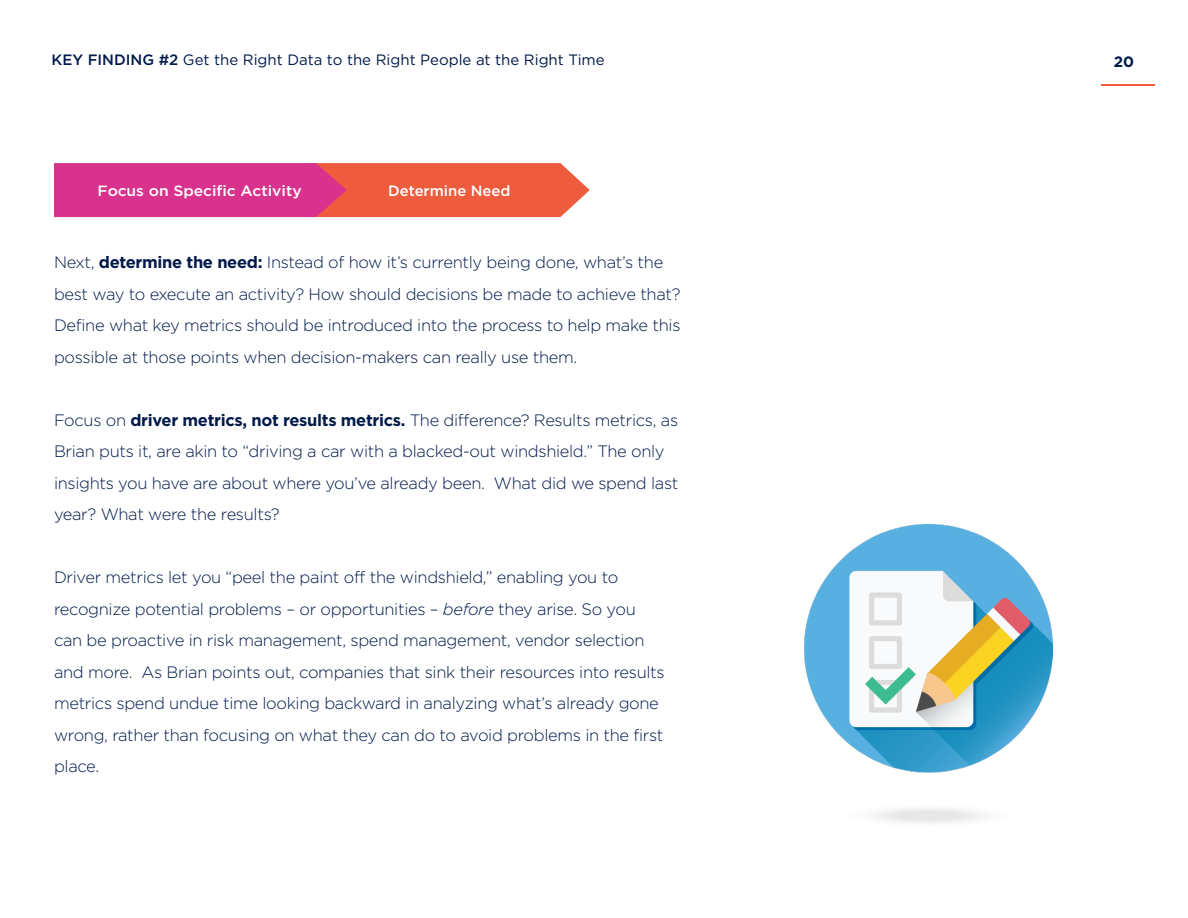
<style>
.page{position:relative;width:1188px;height:918px;background:#fff}
.page>*{position:absolute;margin:0;border:0;box-sizing:border-box;transform-origin:0 0}
.t1{font:300 16.5px/31.5px "Gotham HTF";letter-spacing:-.02em;color:#001a49}
.t2{font:15px "Gotham HTF";color:#001a49}
.t3{font:700 15px "Gotham HTF";color:#001a49}
.t4{font:500 14.85px "Gotham HTF";color:#fff;scale:1.05 1}
.t5{font:500 14.85px "Gotham HTF";color:#fff}
.s1{font-weight:500}
.s2{font-weight:700}
.s3{font-style:italic}
</style>
<div class="page">
<hr style="left:1101px;top:85px;width:54px;height:1px;background:#f15b37">
<svg style="left:54px;top:163px;width:536px;height:54px;background:#e24b6b"></svg>
<img style="left:804px;top:524px;width:249px;height:299px">
<p class="t2" style="left:52px;top:51px;width:555px"><span class="s1">KEY FINDING #2</span> Get the Right Data to the Right People at the Right Time</p>
<p class="t3" style="left:1114px;top:53px;width:22px">20</p>
<p class="t4" style="left:97px;top:183px;width:196px">Focus on Specific Activity</p>
<p class="t5" style="left:388px;top:183px;width:124px">Determine Need</p>
<p class="t1" style="left:54px;top:247px;width:628px">Next, <span class="s2">determine the need:</span> Instead of how it’s currently being done, what’s the best way to execute an activity? How should decisions be made to achieve that?<br>Define what key metrics should be introduced into the process to help make this possible at those points when decision-makers can really use them.</p>
<p class="t1" style="left:54px;top:404px;width:626px">Focus on <span class="s2">driver metrics, not results metrics.</span> The difference? Results metrics, as Brian puts it, are akin to “driving a car with a blacked-out windshield.” The only insights you have are about where you’ve already been. What did we spend last year? What were the results?</p>
<p class="t1" style="left:54px;top:562px;width:612px">Driver metrics let you “peel the paint off the windshield,” enabling you to recognize potential problems – or opportunities – <span class="s3">before</span> they arise. So you can be proactive in risk management, spend management, vendor selection and more. As Brian points out, companies that sink their resources into results metrics spend undue time looking backward in analyzing what’s already gone wrong, rather than focusing on what they can do to avoid problems in the first place.</p>
</div>
